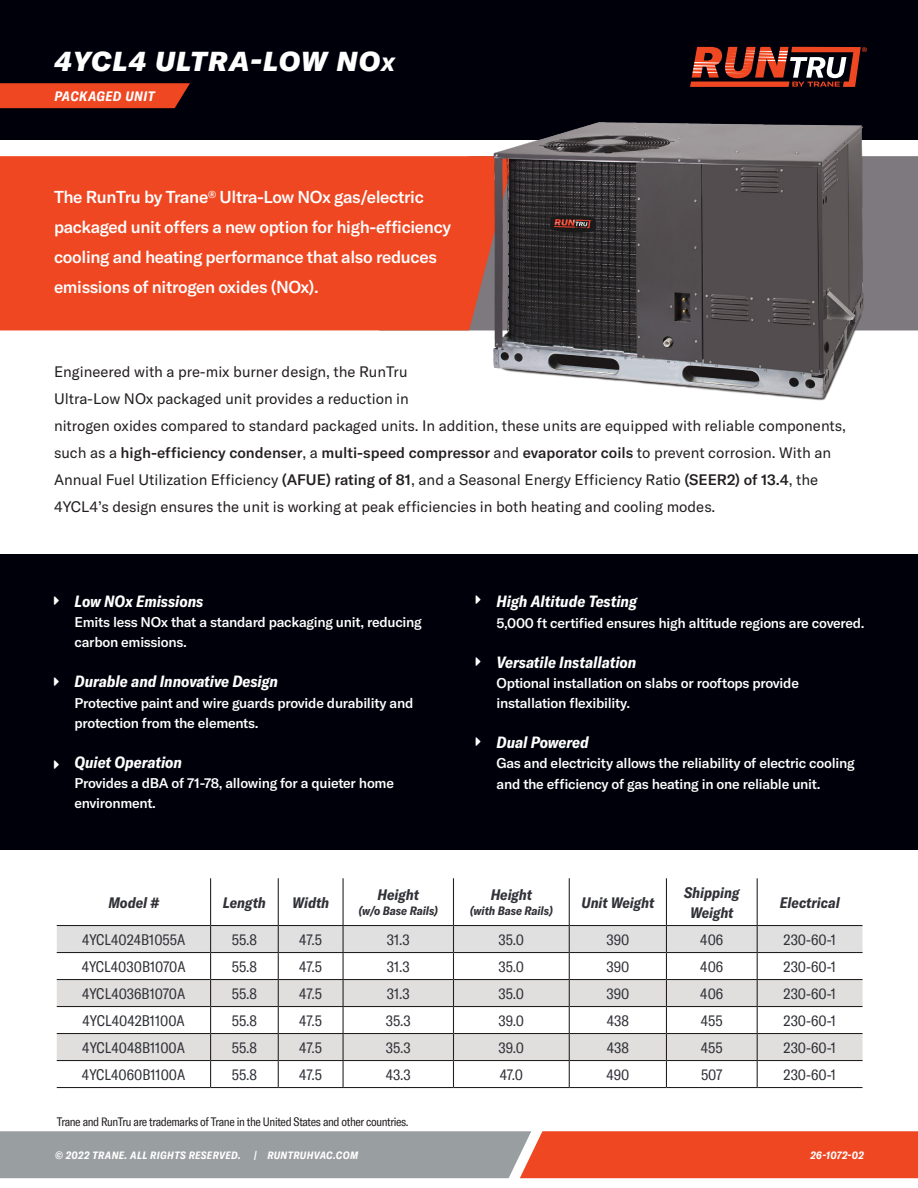
<style>
.page{position:relative;width:918px;height:1188px;background:#fff}
.page>*{position:absolute;margin:0;border:0;box-sizing:border-box;transform-origin:0 0}
.t1{font:italic 900 27px "GT America";letter-spacing:.05em;color:#fff}
.Product_Bullets{font:500 17.1px/30px "GT America";letter-spacing:-.02em;color:#fff}
.Product_Copy{font:italic 700 condensed 16.05px "GT America";color:#fff}
.Product_Bullets-2{font:15px/27px "GT America";color:#231f20}
.Table_Cells{font:condensed 15px "GT America";color:#313238}
.Table_Headers{font:italic 700 condensed 15px/19.5px "GT America";color:#313238;text-align:center}
.Product_Copy-2{font:500 13.95px/20.1px "GT America";letter-spacing:-.02em;color:#fff}
.t2{font:italic 700 condensed 13.5px "GT America";letter-spacing:.04em;color:#fff}
.Body_Copy_2_reverse{font:condensed 12px "GT America";letter-spacing:-.03em;color:#231f20}
.Table_Headers-2{font:italic 700 condensed 12px "GT America";color:#313238}
.t3{font:italic 700 condensed 10.5px "GT America";letter-spacing:.04em;color:#fff}
.s1{font-size:18.9px}
.s2{font-weight:500}
</style>
<div class="page">
<div style="left:0;top:554px;width:918px;height:295px;background:#00000b"></div>
<div style="left:0;top:0;width:918px;height:139px;background:#00000b"></div>
<svg style="left:0;top:1131px;width:918px;height:47px;background:#be7b6c"></svg>
<svg style="left:690px;top:47px;width:177px;height:40px"></svg>
<svg style="left:0;top:83px;width:190px;height:25px;background:#e34320"></svg>
<hr style="left:57px;top:925px;width:154px;height:1px;background:#231f20">
<hr style="left:211px;top:925px;width:67px;height:1px;background:#231f20">
<hr style="left:278px;top:925px;width:65px;height:1px;background:#231f20">
<hr style="left:343px;top:925px;width:110px;height:1px;background:#231f20">
<hr style="left:453px;top:925px;width:116px;height:1px;background:#231f20">
<hr style="left:569px;top:925px;width:97px;height:1px;background:#231f20">
<hr style="left:666px;top:925px;width:91px;height:1px;background:#231f20">
<hr style="left:57px;top:1087px;width:154px;height:1px;background:#231f20">
<hr style="left:211px;top:1087px;width:67px;height:1px;background:#231f20">
<hr style="left:278px;top:1087px;width:65px;height:1px;background:#231f20">
<hr style="left:343px;top:1087px;width:110px;height:1px;background:#231f20">
<hr style="left:453px;top:1087px;width:116px;height:1px;background:#231f20">
<hr style="left:569px;top:1087px;width:97px;height:1px;background:#231f20">
<hr style="left:666px;top:1087px;width:91px;height:1px;background:#231f20">
<hr style="left:210px;top:878px;width:1px;height:47px;background:#231f20">
<hr style="left:278px;top:878px;width:1px;height:47px;background:#231f20">
<hr style="left:343px;top:878px;width:1px;height:47px;background:#231f20">
<hr style="left:453px;top:878px;width:1px;height:47px;background:#231f20">
<hr style="left:569px;top:878px;width:1px;height:47px;background:#231f20">
<hr style="left:666px;top:878px;width:1px;height:47px;background:#231f20">
<hr style="left:757px;top:878px;width:1px;height:47px;background:#231f20">
<svg style="left:57px;top:926px;width:806px;height:161px"></svg>
<hr style="left:757px;top:925px;width:106px;height:1px;background:#231f20">
<hr style="left:757px;top:952px;width:106px;height:1px;background:#231f20">
<hr style="left:757px;top:979px;width:106px;height:1px;background:#231f20">
<hr style="left:757px;top:1006px;width:106px;height:1px;background:#231f20">
<hr style="left:757px;top:1033px;width:106px;height:1px;background:#231f20">
<hr style="left:757px;top:1060px;width:106px;height:1px;background:#231f20">
<hr style="left:757px;top:1087px;width:106px;height:1px;background:#231f20">
<div style="left:871px;top:156px;width:47px;height:174px;background:#7d797f"></div>
<div style="left:0;top:156px;width:482px;height:174px;background:#ef4722"></div>
<img style="left:482px;top:122px;width:389px;height:279px">
<p class="t1" style="left:54px;top:44px;width:342px">4YCL4 ULTRA-LOW NO<span class="s1">x</span></p>
<p class="t2" style="left:55px;top:88px;width:101px">PACKAGED UNIT</p>
<p class="Product_Bullets" style="left:54px;top:182px;width:399px">The RunTru by Trane<sup>®</sup> Ultra-Low NOx gas/electric packaged unit offers a new option for high-efficiency cooling and heating performance that also reduces emissions of nitrogen oxides (NOx).</p>
<p class="Product_Bullets-2" style="left:54px;top:358px;width:793px">Engineered with a pre-mix burner design, the RunTru<br>Ultra-Low NOx packaged unit provides a reduction in<br>nitrogen oxides compared to standard packaged units. In addition, these units are equipped with reliable components, such as a <span class="s2">high-efficiency condenser</span>, a <span class="s2">multi-speed compressor</span> and <span class="s2">evaporator coils</span> to prevent corrosion. With an Annual Fuel Utilization Efficiency <span class="s2">(AFUE) rating of 81</span>, and a Seasonal Energy Efficiency Ratio <span class="s2">(SEER2) of 13.4</span>, the 4YCL4’s design ensures the unit is working at peak efficiencies in both heating and cooling modes.</p>
<p class="Product_Copy" style="left:75px;top:591px;width:130px">Low NOx Emissions</p>
<p class="Product_Copy-2" style="left:75px;top:612px;width:349px">Emits less NOx that a standard packaging unit, reducing carbon emissions.</p>
<p class="Product_Copy" style="left:75px;top:672px;width:205px">Durable and Innovative Design</p>
<p class="Product_Copy-2" style="left:75px;top:692px;width:340px">Protective paint and wire guards provide durability and protection from the elements.</p>
<p class="Product_Copy" style="left:75px;top:752px;width:109px">Quiet Operation</p>
<p class="Product_Copy-2" style="left:75px;top:773px;width:321px">Provides a dBA of 71-78, allowing for a quieter home environment.</p>
<p class="Table_Headers" style="left:108px;top:893px;width:52px">Model #</p>
<p class="Table_Headers" style="left:223px;top:893px;width:45px">Length</p>
<p class="Table_Headers" style="left:292px;top:893px;width:39px">Width</p>
<p class="Table_Headers" style="left:378px;top:885px;width:43px">Height</p>
<p class="Table_Headers-2" style="left:358px;top:904px;width:81px">(w/o Base Rails)</p>
<p class="Product_Copy" style="left:497px;top:592px;width:142px">High Altitude Testing</p>
<p class="Product_Copy-2" style="left:497px;top:612px;width:370px">5,000 ft certified ensures high altitude regions are covered.</p>
<p class="Product_Copy" style="left:497px;top:652px;width:141px">Versatile Installation</p>
<p class="Product_Copy-2" style="left:497px;top:673px;width:304px">Optional installation on slabs or rooftops provide installation flexibility.</p>
<p class="Product_Copy" style="left:497px;top:733px;width:94px">Dual Powered</p>
<p class="Product_Copy-2" style="left:497px;top:753px;width:360px">Gas and electricity allows the reliability of electric cooling and the efficiency of gas heating in one reliable unit.</p>
<p class="Table_Headers" style="left:491px;top:885px;width:43px">Height</p>
<p class="Table_Headers-2" style="left:470px;top:904px;width:85px">(with Base Rails)</p>
<p class="Table_Headers" style="left:581px;top:893px;width:74px">Unit Weight</p>
<p class="Table_Headers" style="left:684px;top:883px;width:57px">Shipping<br>Weight</p>
<p class="Table_Headers" style="left:780px;top:893px;width:61px">Electrical</p>
<p class="Table_Cells" style="left:82px;top:931px;width:105px">4YCL4024B1055A</p>
<p class="Table_Cells" style="left:232px;top:931px;width:27px">55.8</p>
<p class="Table_Cells" style="left:299px;top:931px;width:24px">47.5</p>
<p class="Table_Cells" style="left:387px;top:931px;width:25px">31.3</p>
<p class="Table_Cells" style="left:499px;top:931px;width:27px">35.0</p>
<p class="Table_Cells" style="left:606px;top:931px;width:24px">390</p>
<p class="Table_Cells" style="left:700px;top:931px;width:24px">406</p>
<p class="Table_Cells" style="left:784px;top:931px;width:54px">230-60-1</p>
<p class="Table_Cells" style="left:82px;top:958px;width:105px">4YCL4030B1070A</p>
<p class="Table_Cells" style="left:232px;top:958px;width:27px">55.8</p>
<p class="Table_Cells" style="left:299px;top:958px;width:24px">47.5</p>
<p class="Table_Cells" style="left:387px;top:958px;width:25px">31.3</p>
<p class="Table_Cells" style="left:499px;top:958px;width:27px">35.0</p>
<p class="Table_Cells" style="left:606px;top:958px;width:24px">390</p>
<p class="Table_Cells" style="left:700px;top:958px;width:24px">406</p>
<p class="Table_Cells" style="left:784px;top:958px;width:54px">230-60-1</p>
<p class="Table_Cells" style="left:82px;top:985px;width:105px">4YCL4036B1070A</p>
<p class="Table_Cells" style="left:232px;top:985px;width:27px">55.8</p>
<p class="Table_Cells" style="left:299px;top:985px;width:24px">47.5</p>
<p class="Table_Cells" style="left:387px;top:985px;width:25px">31.3</p>
<p class="Table_Cells" style="left:499px;top:985px;width:27px">35.0</p>
<p class="Table_Cells" style="left:606px;top:985px;width:24px">390</p>
<p class="Table_Cells" style="left:700px;top:985px;width:24px">406</p>
<p class="Table_Cells" style="left:784px;top:985px;width:54px">230-60-1</p>
<p class="Table_Cells" style="left:83px;top:1012px;width:104px">4YCL4042B1100A</p>
<p class="Table_Cells" style="left:232px;top:1012px;width:27px">55.8</p>
<p class="Table_Cells" style="left:299px;top:1012px;width:24px">47.5</p>
<p class="Table_Cells" style="left:386px;top:1012px;width:27px">35.3</p>
<p class="Table_Cells" style="left:499px;top:1012px;width:27px">39.0</p>
<p class="Table_Cells" style="left:607px;top:1012px;width:24px">438</p>
<p class="Table_Cells" style="left:701px;top:1012px;width:23px">455</p>
<p class="Table_Cells" style="left:784px;top:1012px;width:54px">230-60-1</p>
<p class="Table_Cells" style="left:82px;top:1039px;width:104px">4YCL4048B1100A</p>
<p class="Table_Cells" style="left:232px;top:1039px;width:27px">55.8</p>
<p class="Table_Cells" style="left:299px;top:1039px;width:24px">47.5</p>
<p class="Table_Cells" style="left:386px;top:1039px;width:27px">35.3</p>
<p class="Table_Cells" style="left:499px;top:1039px;width:27px">39.0</p>
<p class="Table_Cells" style="left:607px;top:1039px;width:24px">438</p>
<p class="Table_Cells" style="left:701px;top:1039px;width:23px">455</p>
<p class="Table_Cells" style="left:784px;top:1039px;width:54px">230-60-1</p>
<p class="Table_Cells" style="left:82px;top:1066px;width:105px">4YCL4060B1100A</p>
<p class="Table_Cells" style="left:232px;top:1066px;width:27px">55.8</p>
<p class="Table_Cells" style="left:299px;top:1066px;width:24px">47.5</p>
<p class="Table_Cells" style="left:386px;top:1066px;width:27px">43.3</p>
<p class="Table_Cells" style="left:500px;top:1066px;width:25px">47.0</p>
<p class="Table_Cells" style="left:606px;top:1066px;width:24px">490</p>
<p class="Table_Cells" style="left:701px;top:1066px;width:23px">507</p>
<p class="Table_Cells" style="left:784px;top:1066px;width:54px">230-60-1</p>
<p class="Body_Copy_2_reverse" style="left:57px;top:1114px;width:353px">Trane and RunTru are trademarks of Trane in the United States and other countries.</p>
<p class="t3" style="left:55px;top:1149px;width:187px">© 2022 TRANE. ALL RIGHTS RESERVED.</p>
<p class="t3" style="left:254px;top:1149px;width:106px">| RUNTRUHVAC.COM</p>
<p class="t3" style="left:811px;top:1149px;width:55px">26-1072-02</p>
</div>
